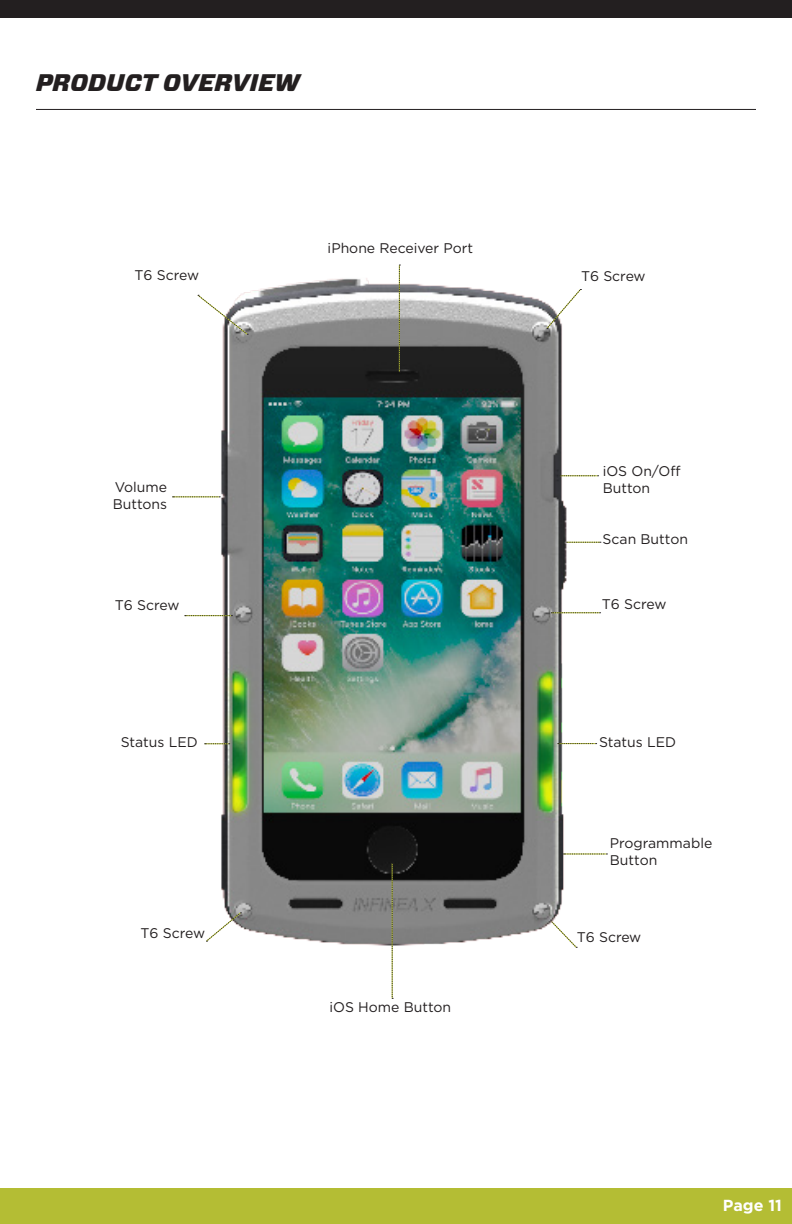
<style>
.page{position:relative;width:792px;height:1224px;background:#fff}
.page>*{position:absolute;margin:0;border:0;box-sizing:border-box;transform-origin:0 0}
.Header_1__Half_Page{font:italic 900 24px "Forza";color:#231f20}
.t1{font:700 16px "Gotham";color:#fff}
.Illustration_Caption{font:14px/16.8px "Gotham";color:#231f20}
</style>
<div class="page">
<div style="left:0;top:1188px;width:792px;height:36px;background:#b4bd34"></div>
<div style="left:0;top:0;width:792px;height:18px;background:#231f20"></div>
<hr style="left:36px;top:109px;width:720px;height:1px;background:#231f20">
<svg style="left:567px;top:542px;width:34px;height:1px"></svg>
<svg style="left:567px;top:937px;width:11px;height:11px"></svg>
<img style="left:211px;top:272px;width:356px;height:678px">
<svg style="left:206px;top:911px;width:36px;height:32px"></svg>
<svg style="left:399px;top:265px;width:1px;height:107px"></svg>
<svg style="left:197px;top:294px;width:52px;height:42px"></svg>
<svg style="left:546px;top:288px;width:36px;height:42px"></svg>
<svg style="left:205px;top:743px;width:25px;height:1px"></svg>
<svg style="left:560px;top:475px;width:39px;height:1px"></svg>
<svg style="left:551px;top:612px;width:50px;height:1px"></svg>
<svg style="left:185px;top:615px;width:47px;height:1px"></svg>
<svg style="left:558px;top:743px;width:39px;height:1px"></svg>
<svg style="left:392px;top:863px;width:1px;height:136px"></svg>
<svg style="left:564px;top:853px;width:43px;height:1px"></svg>
<svg style="left:173px;top:496px;width:47px;height:1px"></svg>
<p class="Header_1__Half_Page" style="left:36px;top:66px;width:265px">PRODUCT OVERVIEW</p>
<p class="Illustration_Caption" style="left:328px;top:240px;width:147px">iPhone Receiver Port</p>
<p class="Illustration_Caption" style="left:134px;top:266px;width:66px">T6 Screw</p>
<p class="Illustration_Caption" style="left:581px;top:268px;width:66px">T6 Screw</p>
<p class="Illustration_Caption" style="left:113px;top:478px;width:56px">Volume<br>Buttons</p>
<p class="Illustration_Caption" style="left:603px;top:463px;width:79px">iOS On/Off<br>Button</p>
<p class="Illustration_Caption" style="left:603px;top:531px;width:87px">Scan Button</p>
<p class="Illustration_Caption" style="left:115px;top:596px;width:66px">T6 Screw</p>
<p class="Illustration_Caption" style="left:602px;top:595px;width:66px">T6 Screw</p>
<p class="Illustration_Caption" style="left:121px;top:733px;width:79px">Status LED</p>
<p class="Illustration_Caption" style="left:599px;top:734px;width:79px">Status LED</p>
<p class="Illustration_Caption" style="left:610px;top:835px;width:104px">Programmable<br>Button</p>
<p class="Illustration_Caption" style="left:140px;top:924px;width:66px">T6 Screw</p>
<p class="Illustration_Caption" style="left:577px;top:929px;width:66px">T6 Screw</p>
<p class="Illustration_Caption" style="left:330px;top:998px;width:123px">iOS Home Button</p>
<p class="t1" style="left:723px;top:1195px;width:60px">Page 11</p>
</div>
